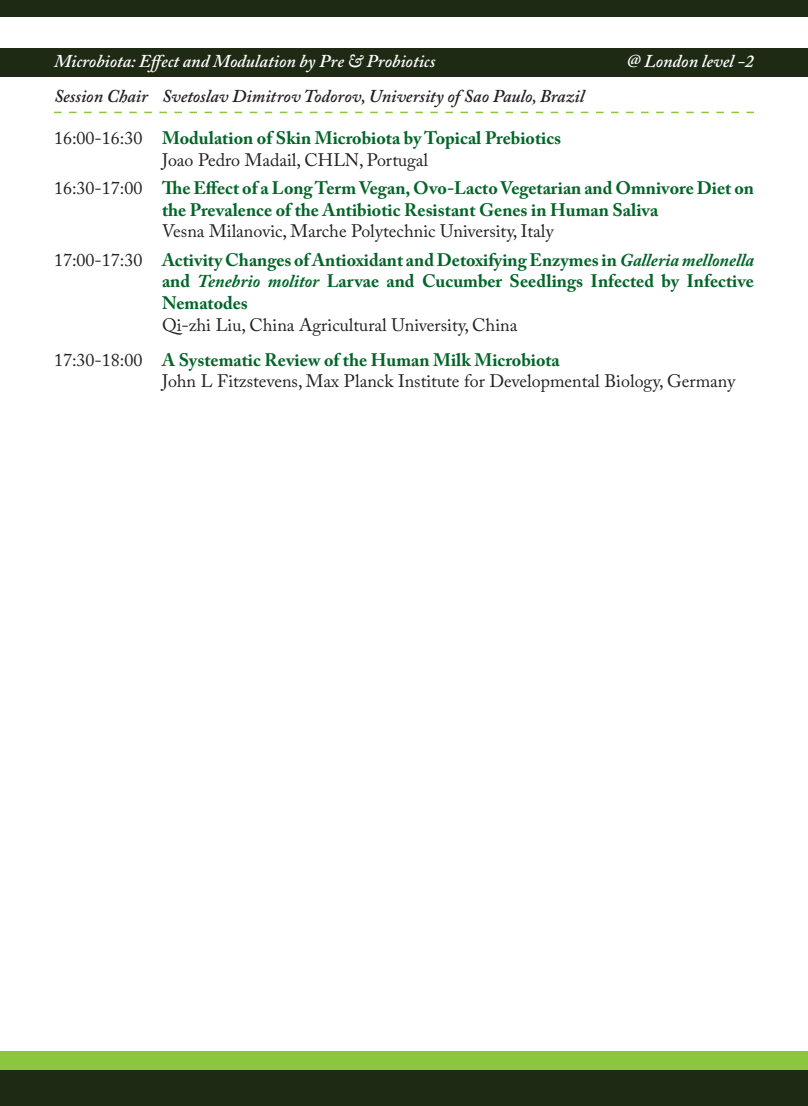
<style>
.page{position:relative;width:808px;height:1106px;background:#fff}
.page>*{position:absolute;margin:0;border:0;box-sizing:border-box;transform-origin:0 0}
.t1{font:700 18px/21.6px "Adobe Caslon Pro";color:#026528}
.t2{font:18px "Adobe Caslon Pro";color:#231f20}
.t3{font:italic 600 18px "Adobe Caslon Pro";color:#231f20}
.t4{font:italic 600 18px "Adobe Caslon Pro";color:#fff}
.s1{font-weight:400;color:#231f20}
.s2{font-style:italic}
</style>
<div class="page">
<div style="left:0;top:48px;width:808px;height:28px;background:#1e2a14"></div>
<div style="left:0;top:1069px;width:808px;height:37px;background:#1e2a14"></div>
<div style="left:0;top:1051px;width:808px;height:18px;background:#8bc63e"></div>
<div style="left:0;top:0;width:808px;height:17px;background:#1e2a14"></div>
<svg style="left:54px;top:112px;width:700px;height:1px"></svg>
<p class="t4" style="left:54px;top:50px;width:383px">Microbiota: Effect and Modulation by Pre &amp; Probiotics</p>
<p class="t4" style="left:626px;top:50px;width:129px">@ London level -2</p>
<p class="t3" style="left:54px;top:86px;width:532px">Session Chair Svetoslav Dimitrov Todorov, University of Sao Paulo, Brazil</p>
<p class="t1" style="left:54px;top:127px;width:509px"><span class="s1">16:00-16:30</span> Modulation of Skin Microbiota by Topical Prebiotics</p>
<p class="t2" style="left:162px;top:149px;width:268px">Joao Pedro Madail, CHLN, Portugal</p>
<p class="t1" style="left:162px;top:177px;width:593px;text-indent:-108px"><span class="s1">16:30-17:00</span> The Effect of a Long Term Vegan, Ovo-Lacto Vegetarian and Omnivore Diet on the Prevalence of the Antibiotic Resistant Genes in Human Saliva</p>
<p class="t2" style="left:162px;top:221px;width:393px">Vesna Milanovic, Marche Polytechnic University, Italy</p>
<p class="t1" style="left:162px;top:249px;width:593px;text-align:justify;text-indent:-108px"><span class="s1">17:00-17:30</span> Activity Changes of Antioxidant and Detoxifying Enzymes in <span class="s2">Galleria mellonella </span>and <span class="s2">Tenebrio molitor</span> Larvae and Cucumber Seedlings Infected by Infective Nematodes</p>
<p class="t2" style="left:162px;top:314px;width:357px">Qi-zhi Liu, China Agricultural University, China</p>
<p class="t1" style="left:54px;top:349px;width:507px"><span class="s1">17:30-18:00</span> A Systematic Review of the Human Milk Microbiota</p>
<p class="t2" style="left:162px;top:370px;width:575px">John L Fitzstevens, Max Planck Institute for Developmental Biology, Germany</p>
</div>
